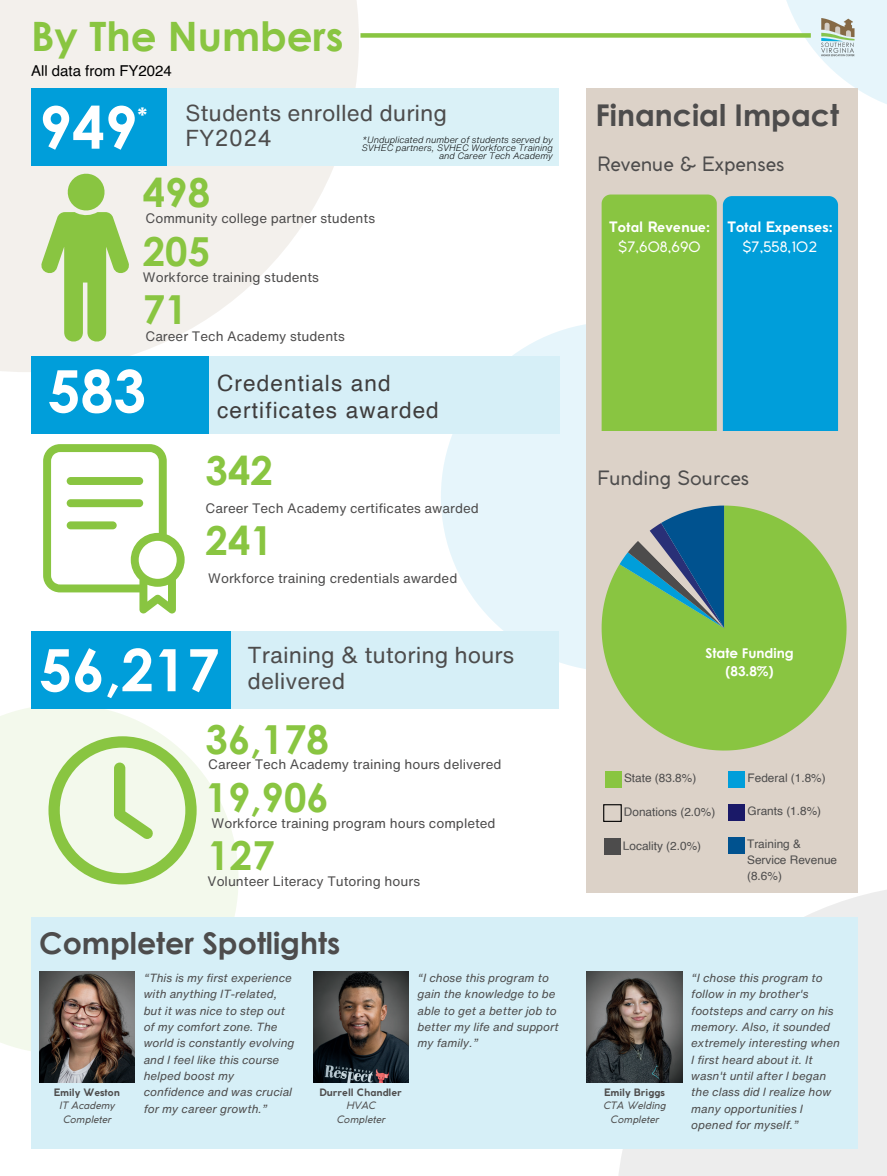
<style>
.page{position:relative;width:887px;height:1176px;background:#fff}
.page>*{position:absolute;margin:0;border:0;box-sizing:border-box;transform-origin:0 0}
.t1{font:700 58.5px "Century Gothic";color:#fff}
.t2{font:700 58.5px "Century Gothic Pro";color:#fff}
.t3{font:700 40.5px "Century Gothic";color:#89c541}
.t4{font:700 40.05px "Century Gothic";color:#89c541}
.t5{font:700 30px "Century Gothic";color:#4d4c4c}
.t6{font:22.5px/25.8px "Helvetica Now Text";color:#4d4c4c}
.t7{font:22.5px/27px "Helvetica";letter-spacing:.05em;color:#3f3d3d}
.t8{font:700 22.5px "Century Gothic";color:#fff}
.t9{font:19.5px "Coco Gothic";color:#4d4c4c}
.t10{font:15px "Helvetica";color:#000}
.t11{font:700 14.25px "Coco Gothic";color:#fff}
.t12{font:14.25px "Coco Gothic";color:#fff}
.t13{font:700 13.5px/18px "Century Gothic";color:#fff;text-align:center}
.t14{font:13.35px "Helvetica Now Text";color:#4d4c4c}
.t15{font:11.85px/15.8px "Helvetica";color:#4d4c4c}
.t16{font:italic 11.55px/16.4px "Helvetica Now Text";color:#4d4c4c}
.t17{font:italic 10.05px/13.5px "Coco Gothic";color:#4d4c4c;text-align:center}
.t18{font:700 10.05px "Coco Gothic";color:#4d4c4c}
.t19{font:italic 300 9px/8.2px "Helvetica Now Text";color:#000;text-align:right}
</style>
<div class="page">
<svg style="left:776px;top:0;width:111px;height:116px;fill:#e6f5fb"></svg>
<div style="left:616px;top:883px;width:271px;height:292px;background:linear-gradient(to right,#f8f8f8,#f0f0f0)"></div>
<div style="left:441px;top:321px;width:350px;height:350px;background:#e6f5fb;border-radius:50%"></div>
<div style="left:0;top:0;width:359px;height:372px;background:linear-gradient(to right,#edece8,#faf8f6)"></div>
<svg style="left:0;top:707px;width:238px;height:344px;fill:#f3f9ec"></svg>
<div style="left:360px;top:33px;width:450px;height:5px;background:#89c541"></div>
<img style="left:821px;top:19px;width:33px;height:37px">
<div style="left:31px;top:89px;width:179px;height:77px;background:#009eda"></div>
<div style="left:168px;top:89px;width:391px;height:77px;background:#daf1f7"></div>
<div style="left:31px;top:356px;width:179px;height:77px;background:#009eda"></div>
<div style="left:209px;top:356px;width:350px;height:77px;background:#d6eff7"></div>
<div style="left:31px;top:631px;width:200px;height:77px;background:#009eda"></div>
<div style="left:231px;top:631px;width:328px;height:77px;background:#d6eff7"></div>
<div style="left:586px;top:89px;width:271px;height:803px;background:#dcd2c8"></div>
<svg style="left:601px;top:505px;width:245px;height:245px;fill:#89c541"></svg>
<svg style="left:619px;top:505px;width:105px;height:123px"></svg>
<div style="left:728px;top:771px;width:17px;height:16px;background:#009eda"></div>
<div style="left:728px;top:804px;width:17px;height:16px;background:#1a1968"></div>
<div style="left:601px;top:194px;width:115px;height:237px;background:#89c541"></div>
<div style="left:723px;top:196px;width:115px;height:235px;background:#009eda"></div>
<div style="left:31px;top:917px;width:826px;height:231px;background:#d6eff7"></div>
<img style="left:39px;top:971px;width:95px;height:111px">
<img style="left:313px;top:971px;width:95px;height:111px">
<img style="left:587px;top:971px;width:95px;height:111px">
<svg style="left:38px;top:171px;width:94px;height:173px"></svg>
<div style="left:605px;top:771px;width:16px;height:16px;background:#89c541"></div>
<div style="left:603px;top:838px;width:17px;height:16px;background:#4d4c4c"></div>
<div style="left:603px;top:804px;width:18px;height:17px;border:1px solid #000"></div>
<div style="left:728px;top:836px;width:16px;height:17px;background:#00528f"></div>
<svg style="left:43px;top:444px;width:142px;height:170px"></svg>
<svg style="left:48px;top:736px;width:149px;height:148px"></svg>
<p class="t3" style="left:31px;top:10px;width:314px">By The Numbers</p>
<p class="t10" style="left:31px;top:65px;width:142px">All data from FY2024</p>
<p class="t1" style="left:39px;top:90px;width:100px">949</p>
<h2 class="t6" style="left:185px;top:99px;width:263px">Students enrolled during<br>FY2024</h2>
<p class="t8" style="left:137px;top:102px;width:11px">*</p>
<p class="t19" style="left:362px;top:135px;width:193px">*Unduplicated number of students served by<br>SVHEC partners, SVHEC Workforce Training and Career Tech Academy</p>
<h4 class="t4" style="left:143px;top:167px;width:69px">498</h4>
<p class="t14" style="left:145px;top:208px;width:231px">Community college partner students</p>
<p class="t4" style="left:143px;top:225px;width:69px">205</p>
<h4 class="t14" style="left:143px;top:267px;width:178px">Workforce training students</h4>
<p class="t4" style="left:143px;top:284px;width:46px">71</p>
<p class="t14" style="left:145px;top:326px;width:201px">Career Tech Academy students</p>
<p class="t2" style="left:48px;top:354px;width:100px">583</p>
<h3 class="t7" style="left:217px;top:370px;width:223px">Credentials and certificates awarded</h3>
<p class="t4" style="left:206px;top:444px;width:69px">342</p>
<p class="t14" style="left:206px;top:498px;width:275px">Career Tech Academy certificates awarded</p>
<p class="t4" style="left:206px;top:515px;width:69px">241</p>
<p class="t14" style="left:208px;top:568px;width:250px">Workforce training credentials awarded</p>
<h4 class="t1" style="left:39px;top:632px;width:182px">56,217</h4>
<h3 class="t6" style="left:247px;top:641px;width:268px">Training &amp; tutoring hours delivered</h3>
<p class="t4" style="left:206px;top:713px;width:125px">36,178</p>
<p class="t14" style="left:208px;top:754px;width:295px">Career Tech Academy training hours delivered</p>
<h4 class="t4" style="left:206px;top:772px;width:125px">19,906</h4>
<h3 class="t14" style="left:211px;top:813px;width:285px">Workforce training program hours completed</h3>
<p class="t4" style="left:207px;top:829px;width:69px">127</p>
<p class="t14" style="left:207px;top:870px;width:214px">Volunteer Literacy Tutoring hours</p>
<h3 class="t5" style="left:39px;top:923px;width:302px">Completer Spotlights</h3>
<p class="t18" style="left:54px;top:1088px;width:68px">Emily Weston</p>
<p class="t17" style="left:59px;top:1099px;width:57px">IT Academy<br>Completer</p>
<h6 class="t16" style="left:144px;top:969px;width:152px">“This is my first experience with anything IT-related, but it was nice to step out of my comfort zone. The world is constantly evolving and I feel like this course helped boost my confidence and was crucial for my career growth.”</h6>
<p class="t18" style="left:319px;top:1088px;width:84px">Durrell Chandler</p>
<p class="t17" style="left:346px;top:1099px;width:31px">HVAC</p>
<p class="t17" style="left:336px;top:1112px;width:50px">Completer</p>
<p class="t16" style="left:417px;top:969px;width:143px">“I chose this program to gain the knowledge to be able to get a better job to better my life and support my family.”</p>
<p class="t5" style="left:595px;top:95px;width:245px">Financial Impact</p>
<h3 class="t9" style="left:597px;top:156px;width:188px">Revenue &amp; Expenses</h3>
<h5 class="t11" style="left:609px;top:222px;width:102px">Total Revenue:</h5>
<p class="t12" style="left:618px;top:241px;width:84px">$7,608,690</p>
<p class="t11" style="left:727px;top:222px;width:106px">Total Expenses:</p>
<h4 class="t12" style="left:742px;top:241px;width:76px">$7,558,102</h4>
<h3 class="t9" style="left:597px;top:470px;width:153px">Funding Sources</h3>
<p class="t13" style="left:705px;top:643px;width:90px">State Funding (83.8%)</p>
<p class="t15" style="left:624px;top:771px;width:74px">State (83.8%)</p>
<h4 class="t15" style="left:624px;top:804px;width:93px">Donations (2.0%)</h4>
<p class="t15" style="left:623px;top:838px;width:80px">Locality (2.0%)</p>
<p class="t15" style="left:747px;top:771px;width:80px">Federal (1.8%)</p>
<h2 class="t15" style="left:747px;top:804px;width:75px">Grants (1.8%)</h2>
<p class="t15" style="left:747px;top:837px;width:91px">Training &amp;<br>Service Revenue (8.6%)</p>
<p class="t18" style="left:604px;top:1088px;width:62px">Emily Briggs</p>
<p class="t17" style="left:603px;top:1099px;width:64px">CTA Welding</p>
<p class="t17" style="left:610px;top:1112px;width:50px">Completer</p>
<p class="t16" style="left:691px;top:969px;width:150px">“I chose this program to follow in my brother's footsteps and carry on his memory. Also, it sounded extremely interesting when<br>I first heard about it. It wasn't until after I began the class did I realize how many opportunities I opened for myself.”</p>
</div>
